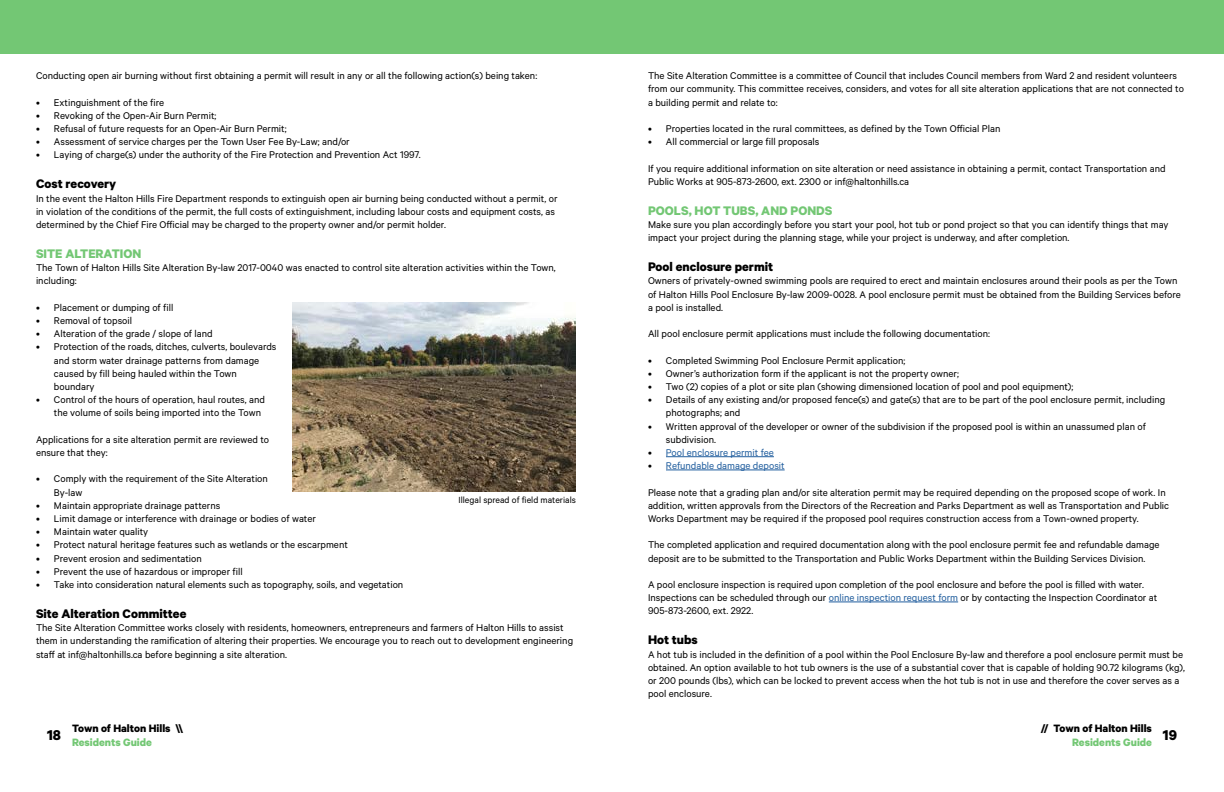
<style>
.page{position:relative;width:1224px;height:792px;background:#fff}
.page>*{position:absolute;margin:0;border:0;box-sizing:border-box;transform-origin:0 0}
.t1{font:700 16px "Calibre";color:#000}
.t2{font:700 14px "Calibre";color:#000}
.t3{font:700 14px "Calibre";color:#73c774}
.t4{font:700 12px "Calibre";color:#000}
.t5{font:700 12px "Calibre";color:#73c774}
.t6{font:11px/13.2px "Calibre";color:#000}
.t7{font:11px "Calibre";color:#215e9e}
.t8{font:10px "Calibre";color:#000}
.s1{color:#000}
.s2{color:#215e9e}
</style>
<div class="page">
<div style="left:0;top:0;width:612px;height:54px;background:#73c774"></div>
<div style="left:612px;top:0;width:612px;height:54px;background:#73c774"></div>
<img style="left:292px;top:302px;width:284px;height:190px">
<hr style="left:666px;top:457px;width:108px;height:1px;background:#215e9e">
<hr style="left:666px;top:470px;width:119px;height:1px;background:#215e9e">
<hr style="left:829px;top:602px;width:129px;height:1px;background:#215e9e">
<p class="t6" style="left:36px;top:69px;width:503px">Conducting open air burning without first obtaining a permit will result in any or all the following action(s) being taken:</p>
<p class="t6" style="left:36px;top:95px;width:130px">• Extinguishment of the fire</p>
<p class="t6" style="left:36px;top:108px;width:182px">• Revoking of the Open-Air Burn Permit;</p>
<p class="t6" style="left:36px;top:122px;width:252px">• Refusal of future requests for an Open-Air Burn Permit;</p>
<p class="t6" style="left:36px;top:135px;width:315px">• Assessment of service charges per the Town User Fee By-Law; and/or</p>
<p class="t6" style="left:36px;top:148px;width:386px">• Laying of charge(s) under the authority of the Fire Protection and Prevention Act 1997.</p>
<p class="t2" style="left:36px;top:175px;width:82px">Cost recovery</p>
<p class="t6" style="left:36px;top:191px;width:523px">In the event the Halton Hills Fire Department responds to extinguish open air burning being conducted without a permit, or in violation of the conditions of the permit, the full costs of extinguishment, including labour costs and equipment costs, as determined by the Chief Fire Official may be charged to the property owner and/or permit holder.</p>
<p class="t3" style="left:36px;top:245px;width:107px">SITE ALTERATION</p>
<p class="t6" style="left:36px;top:261px;width:521px">The Town of Halton Hills Site Alteration By-law 2017-0040 was enacted to control site alteration activities within the Town, including:</p>
<p class="t6" style="left:36px;top:300px;width:139px">• Placement or dumping of fill</p>
<p class="t6" style="left:36px;top:314px;width:98px">• Removal of topsoil</p>
<p class="t6" style="left:36px;top:327px;width:178px">• Alteration of the grade / slope of land</p>
<p class="t6" style="left:54px;top:340px;width:224px;text-indent:-18px">• Protection of the roads, ditches, culverts, boulevards and storm water drainage patterns from damage caused by fill being hauled within the Town boundary</p>
<p class="t6" style="left:54px;top:393px;width:213px;text-indent:-18px">• Control of the hours of operation, haul routes, and the volume of soils being imported into the Town</p>
<p class="t6" style="left:36px;top:432px;width:235px">Applications for a site alteration permit are reviewed to ensure that they:</p>
<p class="t6" style="left:54px;top:472px;width:215px;text-indent:-18px">• Comply with the requirement of the Site Alteration<br>By-law</p>
<p class="t6" style="left:36px;top:498px;width:186px">• Maintain appropriate drainage patterns</p>
<p class="t6" style="left:36px;top:512px;width:281px">• Limit damage or interference with drainage or bodies of water</p>
<p class="t6" style="left:36px;top:525px;width:114px">• Maintain water quality</p>
<p class="t6" style="left:36px;top:538px;width:313px">• Protect natural heritage features such as wetlands or the escarpment</p>
<p class="t6" style="left:36px;top:551px;width:167px">• Prevent erosion and sedimentation</p>
<p class="t6" style="left:36px;top:564px;width:208px">• Prevent the use of hazardous or improper fill</p>
<p class="t6" style="left:36px;top:578px;width:369px">• Take into consideration natural elements such as topography, soils, and vegetation</p>
<p class="t2" style="left:36px;top:605px;width:152px">Site Alteration Committee</p>
<p class="t6" style="left:36px;top:621px;width:539px">The Site Alteration Committee works closely with residents, homeowners, entrepreneurs and farmers of Halton Hills to assist them in understanding the ramification of altering their properties. We encourage you to reach out to development engineering staff at inf@haltonhills.ca before beginning a site alteration.</p>
<p class="t8" style="left:459px;top:494px;width:119px">Illegal spread of field materials</p>
<p class="t6" style="left:648px;top:69px;width:537px">The Site Alteration Committee is a committee of Council that includes Council members from Ward 2 and resident volunteers from our community. This committee receives, considers, and votes for all site alteration applications that are not connected to a building permit and relate to:</p>
<p class="t6" style="left:648px;top:122px;width:354px">• Properties located in the rural committees, as defined by the Town Official Plan</p>
<p class="t6" style="left:648px;top:135px;width:173px">• All commercial or large fill proposals</p>
<p class="t6" style="left:648px;top:161px;width:519px">If you require additional information on site alteration or need assistance in obtaining a permit, contact Transportation and<br>Public Works at 905-873-2600, ext. 2300 or inf@haltonhills.ca</p>
<p class="t3" style="left:648px;top:202px;width:186px">POOLS, HOT TUBS, AND PONDS</p>
<p class="t6" style="left:648px;top:218px;width:522px">Make sure you plan accordingly before you start your pool, hot tub or pond project so that you can identify things that may impact your project during the planning stage, while your project is underway, and after completion.</p>
<p class="t2" style="left:648px;top:258px;width:127px">Pool enclosure permit</p>
<p class="t6" style="left:648px;top:274px;width:534px">Owners of privately-owned swimming pools are required to erect and maintain enclosures around their pools as per the Town of Halton Hills Pool Enclosure By-law 2009-0028. A pool enclosure permit must be obtained from the Building Services before a pool is installed.</p>
<p class="t6" style="left:648px;top:327px;width:344px">All pool enclosure permit applications must include the following documentation:</p>
<p class="t6" style="left:648px;top:353px;width:259px">• Completed Swimming Pool Enclosure Permit application;</p>
<p class="t6" style="left:648px;top:366px;width:312px">• Owner’s authorization form if the applicant is not the property owner;</p>
<p class="t6" style="left:648px;top:380px;width:427px">• Two (2) copies of a plot or site plan (showing dimensioned location of pool and pool equipment);</p>
<p class="t6" style="left:666px;top:393px;width:501px;text-indent:-18px">• Details of any existing and/or proposed fence(s) and gate(s) that are to be part of the pool enclosure permit, including photographs; and</p>
<p class="t6" style="left:666px;top:419px;width:482px;text-indent:-18px">• Written approval of the developer or owner of the subdivision if the proposed pool is within an unassumed plan of subdivision.</p>
<p class="t7" style="left:648px;top:446px;width:127px"><span class="s1">•</span> Pool enclosure permit fee</p>
<p class="t7" style="left:648px;top:459px;width:138px"><span class="s1">•</span> Refundable damage deposit</p>
<p class="t6" style="left:648px;top:485px;width:523px">Please note that a grading plan and/or site alteration permit may be required depending on the proposed scope of work. In addition, written approvals from the Directors of the Recreation and Parks Department as well as Transportation and Public<br>Works Department may be required if the proposed pool requires construction access from a Town-owned property.</p>
<p class="t6" style="left:648px;top:538px;width:513px">The completed application and required documentation along with the pool enclosure permit fee and refundable damage deposit are to be submitted to the Transportation and Public Works Department within the Building Services Division.</p>
<p class="t6" style="left:648px;top:578px;width:511px">A pool enclosure inspection is required upon completion of the pool enclosure and before the pool is filled with water.<br>Inspections can be scheduled through our <span class="s2">online inspection request form</span> or by contacting the Inspection Coordinator at<br>905-873-2600, ext. 2922.</p>
<p class="t2" style="left:648px;top:631px;width:51px">Hot tubs</p>
<p class="t6" style="left:648px;top:647px;width:538px">A hot tub is included in the definition of a pool within the Pool Enclosure By-law and therefore a pool enclosure permit must be obtained. An option available to hot tub owners is the use of a substantial cover that is capable of holding 90.72 kilograms (kg), or 200 pounds (lbs), which can be locked to prevent access when the hot tub is not in use and therefore the cover serves as a pool enclosure.</p>
<p class="t4" style="left:72px;top:721px;width:113px">Town of Halton Hills \\</p>
<p class="t5" style="left:72px;top:735px;width:81px">Residents Guide</p>
<p class="t4" style="left:1041px;top:721px;width:113px">// Town of Halton Hills</p>
<p class="t5" style="left:1072px;top:735px;width:81px">Residents Guide</p>
<h1 class="t1" style="left:47px;top:726px;width:15px">18</h1>
<h1 class="t1" style="left:1163px;top:726px;width:16px">19</h1>
</div>
